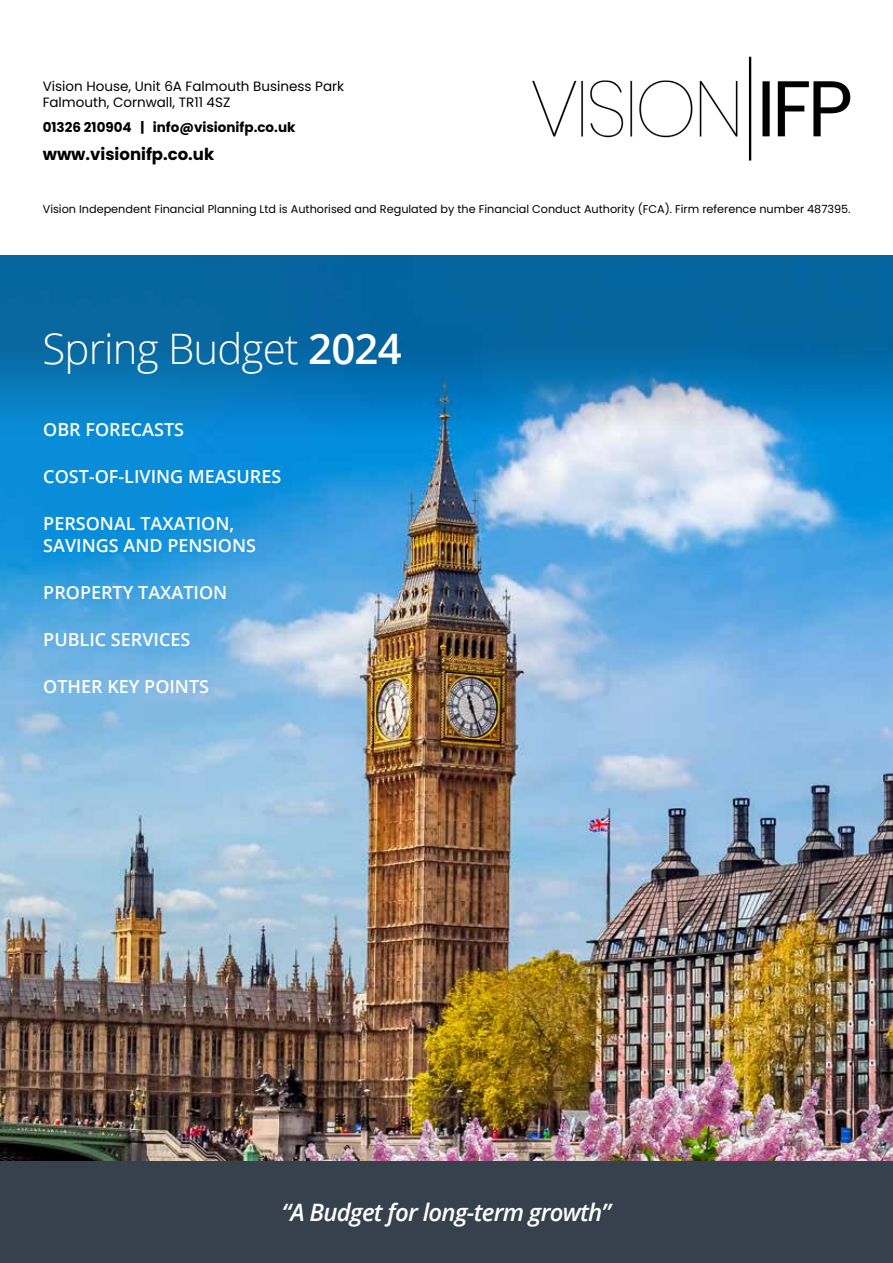
<style>
.page{position:relative;width:893px;height:1263px;background:#fff}
.page>*{position:absolute;margin:0;border:0;box-sizing:border-box;transform-origin:0 0}
.t1{font:300 42px "Open Sans";letter-spacing:-.02em;color:#fff}
.t2{font:italic 600 24px "Open Sans";letter-spacing:-.03em;color:#fff}
.t3{font:600 18px/21.6px "Open Sans";color:#fff}
.t4{font:700 16.5px "Poppins";color:#000}
.t5{font:13.5px/16.2px "Poppins";color:#000}
.t6{font:700 13.5px "Poppins";color:#000}
.t7{font:11.25px "Poppins";color:#000}
.s1{font-weight:600}
</style>
<div class="page">
<img style="left:0;top:255px;width:893px;height:906px">
<div style="left:0;top:1161px;width:893px;height:102px;background:#37414e"></div>
<img style="left:532px;top:56px;width:319px;height:105px">
<p class="t5" style="left:43px;top:78px;width:303px">Vision House, Unit 6A Falmouth Business Park<br>Falmouth, Cornwall, TR11 4SZ</p>
<p class="t6" style="left:43px;top:119px;width:254px">01326 210904 | info@visionifp.co.uk</p>
<h3 class="t4" style="left:43px;top:144px;width:173px">www.visionifp.co.uk</h3>
<p class="t7" style="left:43px;top:202px;width:809px">Vision Independent Financial Planning Ltd is Authorised and Regulated by the Financial Conduct Authority (FCA). Firm reference number 487395.</p>
<h1 class="t1" style="left:43px;top:320px;width:361px">Spring Budget <span class="s1">2024</span></h1>
<h3 class="t3" style="left:43px;top:418px;width:142px">OBR FORECASTS</h3>
<h3 class="t3" style="left:43px;top:465px;width:240px">COST-OF-LIVING MEASURES</h3>
<h3 class="t3" style="left:43px;top:512px;width:214px">PERSONAL TAXATION,<br>SAVINGS AND PENSIONS</h3>
<h3 class="t3" style="left:43px;top:581px;width:185px">PROPERTY TAXATION</h3>
<h3 class="t3" style="left:43px;top:628px;width:149px">PUBLIC SERVICES</h3>
<h3 class="t3" style="left:43px;top:675px;width:167px">OTHER KEY POINTS</h3>
<h2 class="t2" style="left:282px;top:1196px;width:331px">“A Budget for long-term growth”</h2>
</div>
